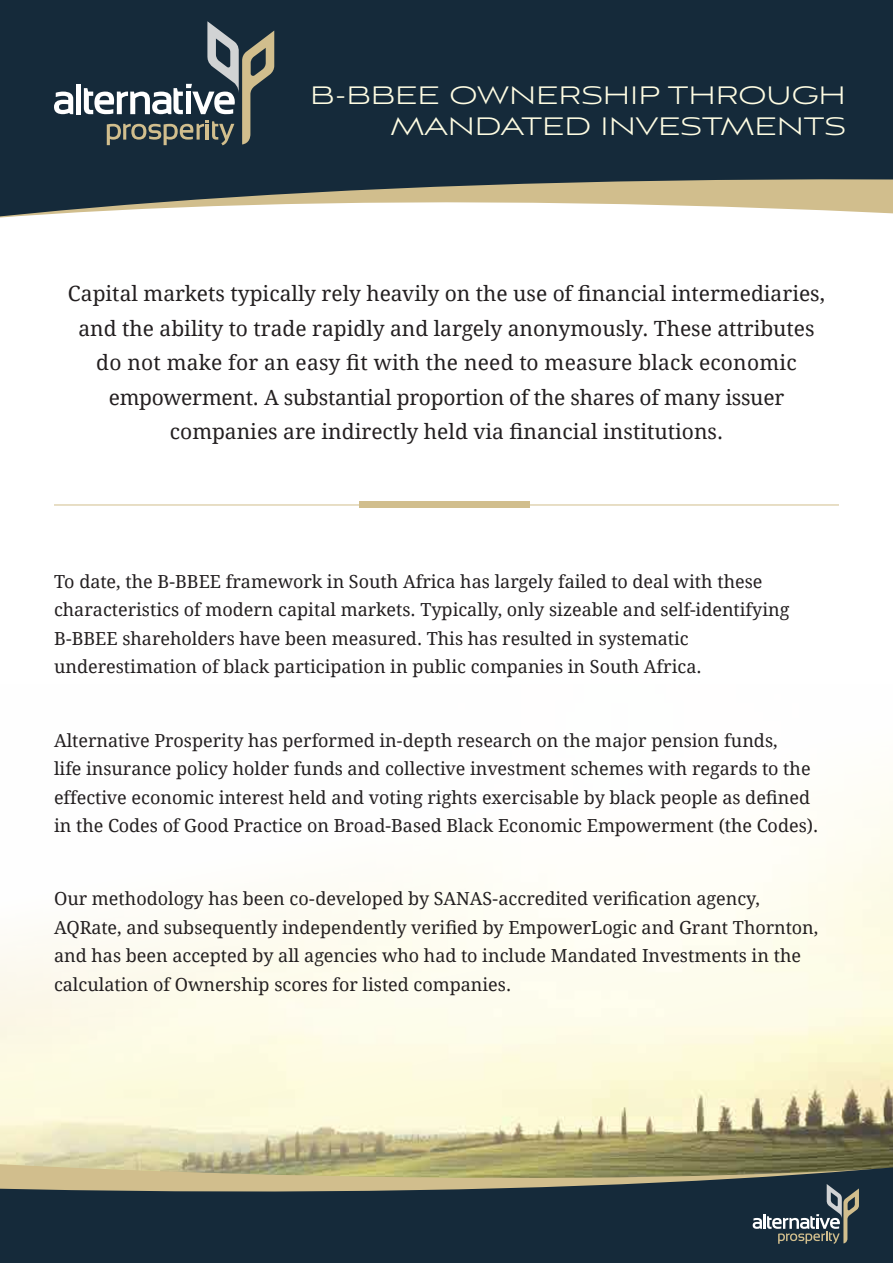
<style>
.page{position:relative;width:893px;height:1263px;background:#fff}
.page>*{position:absolute;margin:0;border:0;box-sizing:border-box;transform-origin:0 0}
.t1{font:300 31.5px/30.6px "Aviano Sans";color:#fffde3;text-align:right}
.t2{font:21px/34.5px "Droid Serif";color:#231f20;text-align:center}
.t3{font:18px/28.5px "Droid Serif";color:#231f20}
</style>
<div class="page">
<img style="left:0;top:791px;width:893px;height:301px">
<svg style="left:0;top:1092px;width:893px;height:171px"></svg>
<svg style="left:0;top:0;width:893px;height:218px;fill:#152a3a"></svg>
<hr style="left:54px;top:505px;width:785px;height:1px;background:#d1be8d">
<div style="left:360px;top:502px;width:170px;height:6px;background:#d1be8d"></div>
<svg style="left:54px;top:92px;width:19px;height:22px"></svg>
<div style="left:76px;top:84px;width:5px;height:30px;background:#fff"></div>
<svg style="left:84px;top:21px;width:190px;height:124px"></svg>
<svg style="left:753px;top:1184px;width:106px;height:60px"></svg>
<h1 class="t1" style="left:310px;top:82px;width:537px">B-BBEE OWNERSHIP THROUGH<br>MANDATED INVESTMENTS</h1>
<p class="t2" style="left:68px;top:276px;width:758px">Capital markets typically rely heavily on the use of financial intermediaries, and the ability to trade rapidly and largely anonymously. These attributes do not make for an easy fit with the need to measure black economic empowerment. A substantial proportion of the shares of many issuer companies are indirectly held via financial institutions.</p>
<p class="t3" style="left:54px;top:567px;width:737px">To date, the B-BBEE framework in South Africa has largely failed to deal with these characteristics of modern capital markets. Typically, only sizeable and self-identifying B-BBEE shareholders have been measured. This has resulted in systematic underestimation of black participation in public companies in South Africa.</p>
<p class="t3" style="left:54px;top:726px;width:766px">Alternative Prosperity has performed in-depth research on the major pension funds,<br>life insurance policy holder funds and collective investment schemes with regards to the effective economic interest held and voting rights exercisable by black people as defined in the Codes of Good Practice on Broad-Based Black Economic Empowerment (the Codes).</p>
<p class="t3" style="left:54px;top:885px;width:766px">Our methodology has been co-developed by SANAS-accredited verification agency, AQRate, and subsequently independently verified by EmpowerLogic and Grant Thornton, and has been accepted by all agencies who had to include Mandated Investments in the calculation of Ownership scores for listed companies.</p>
</div>
